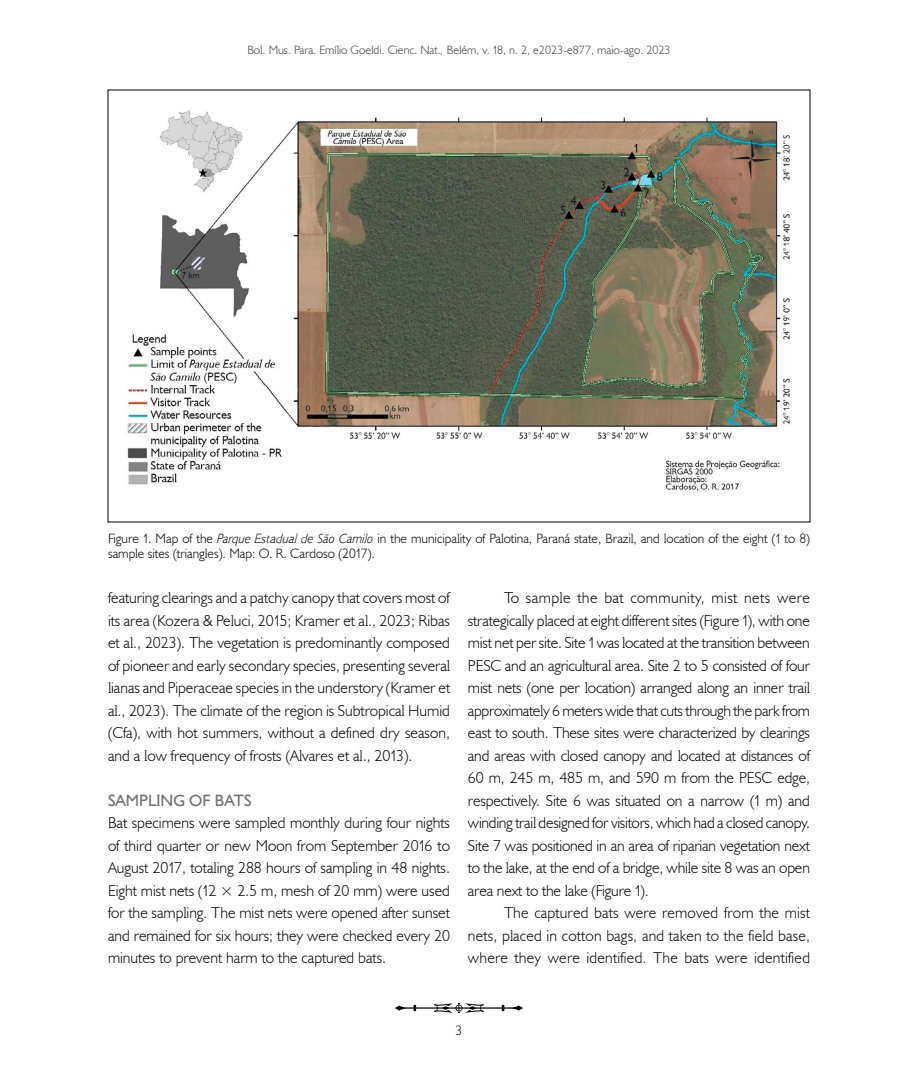
<style>
.page{position:relative;width:900px;height:1071px;background:#fff}
.page>*{position:absolute;margin:0;border:0;box-sizing:border-box;transform-origin:0 0}
.TÓPICOS_SUB{font:700 16.5px "MPEG";color:#707172}
.CORPO_DO_ARTIGO{font:15.75px/22.5px "MPEG";color:#000;text-align:justify}
.CORPO_DO_ARTIGO_SEM{font:15.75px/22.5px "MPEG";color:#000;text-align:justify}
.LEGENDAS_FIGURAS{font:13.5px/15px "MPEG";color:#000}
.t1{font:12px "MPEG";color:#3e3d40}
.s1{font-style:italic}
</style>
<div class="page">
<svg style="left:394px;top:1003px;width:130px;height:10px"></svg>
<img style="left:127px;top:110px;width:663px;height:381px">
<p class="t1" style="left:247px;top:43px;width:425px">Bol. Mus. Para. Emílio Goeldi. Cienc. Nat.<span class="s1">,</span> Belém, v. 18, n. 2, e2023-e877, maio-ago. 2023</p>
<p class="LEGENDAS_FIGURAS" style="left:108px;top:531px;width:704px">Figure 1. Map of the <span class="s1">Parque Estadual de São Camilo</span> in the municipality of Palotina, Paraná state, Brazil, and location of the eight (1 to 8) sample sites (triangles). Map: O. R. Cardoso (2017).</p>
<p class="CORPO_DO_ARTIGO" style="left:108px;top:586px;width:344px">featuring clearings and a patchy canopy that covers most of its area (Kozera &amp; Peluci, 2015; Kramer et al., 2023; Ribas et al., 2023). The vegetation is predominantly composed of pioneer and early secondary species, presenting several lianas and Piperaceae species in the understory (Kramer et al., 2023). The climate of the region is Subtropical Humid (Cfa), with hot summers, without a defined dry season, and a low frequency of frosts (Alvares et al., 2013).</p>
<p class="TÓPICOS_SUB" style="left:108px;top:790px;width:145px">SAMPLING OF BATS</p>
<p class="CORPO_DO_ARTIGO_SEM" style="left:108px;top:811px;width:344px">Bat specimens were sampled monthly during four nights of third quarter or new Moon from September 2016 to August 2017, totaling 288 hours of sampling in 48 nights.<br>Eight mist nets (12 × 2.5 m, mesh of 20 mm) were used for the sampling. The mist nets were opened after sunset and remained for six hours; they were checked every 20 minutes to prevent harm to the captured bats.</p>
<p class="CORPO_DO_ARTIGO" style="left:468px;top:586px;width:344px;text-indent:36px">To sample the bat community, mist nets were strategically placed at eight different sites (Figure 1), with one mist net per site. Site 1 was located at the transition between PESC and an agricultural area. Site 2 to 5 consisted of four mist nets (one per location) arranged along an inner trail approximately 6 meters wide that cuts through the park from east to south. These sites were characterized by clearings and areas with closed canopy and located at distances of 60 m, 245 m, 485 m, and 590 m from the PESC edge, respectively. Site 6 was situated on a narrow (1 m) and winding trail designed for visitors, which had a closed canopy.<br>Site 7 was positioned in an area of riparian vegetation next to the lake, at the end of a bridge, while site 8 was an open area next to the lake (Figure 1).</p>
<p class="CORPO_DO_ARTIGO" style="left:468px;top:901px;width:344px;text-indent:36px">The captured bats were removed from the mist nets, placed in cotton bags, and taken to the field base, where they were identified. The bats were identified</p>
<p class="LEGENDAS_FIGURAS" style="left:456px;top:1023px;width:8px">3</p>
</div>
